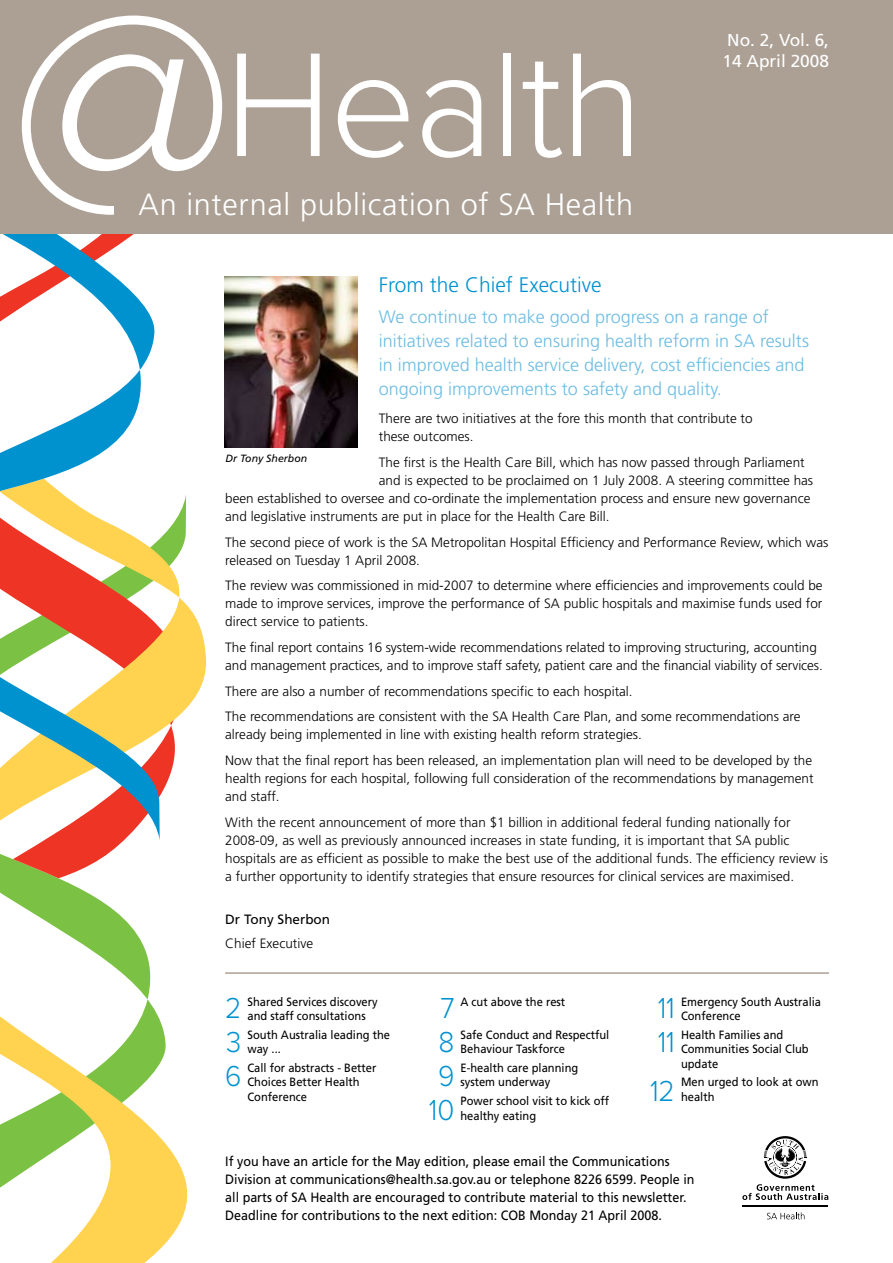
<style>
.page{position:relative;width:893px;height:1263px;background:#fff}
.page>*{position:absolute;margin:0;border:0;box-sizing:border-box;transform-origin:0 0}
.t1{font:300 153.45px "Proxima Nova";letter-spacing:-.02em;color:#fff}
.t2{font:300 30.75px "Frutiger";letter-spacing:.02em;color:#fff}
.t3{font:300 30px/34px "Proxima Nova";color:#0092cf;text-align:justify;scale:.93 1}
.t4{font:300 21px "Frutiger";color:#0092cf}
.t5{font:300 18px/24px "Frutiger";color:#6cbce3}
.t6{font:17.25px/21px "Frutiger";color:#fff}
.t7{font:300 13.5px/18px "Frutiger";color:#000}
.t8{font:13.5px/18px "Frutiger";color:#000;scale:.93 1}
.t9{font:13.5px "Frutiger";color:#000}
.t10{font:12px/14.4px "Frutiger";color:#000;scale:.93 1}
.t11{font:italic 10.5px "Frutiger";color:#000}
.s1{font-size:281.4px}
</style>
<div class="page">
<svg style="left:767px;top:1212px;width:37px;height:7px"></svg>
<hr style="left:742px;top:1205px;width:86px;height:2px;background:#000">
<svg style="left:742px;top:1136px;width:86px;height:64px"></svg>
<svg style="left:0;top:495px;width:207px;height:768px"></svg>
<svg style="left:0;top:234px;width:167px;height:606px"></svg>
<div style="left:0;top:0;width:893px;height:234px;background:#aca095"></div>
<hr style="left:225px;top:972px;width:604px;height:2px;background:#aca095">
<img style="left:225px;top:277px;width:133px;height:170px">
<h1 class="t1" style="left:12px;top:35px;width:633px"><span class="s1">@</span>Health</h1>
<h2 class="t2" style="left:139px;top:187px;width:496px">An internal publication of SA Health</h2>
<p class="t6" style="left:723px;top:29px;width:108px">No. 2, Vol. 6,<br>14 April 2008</p>
<h3 class="t4" style="left:379px;top:273px;width:224px">From the Chief Executive</h3>
<h3 class="t5" style="left:379px;top:305px;width:432px">We continue to make good progress on a range of initiatives related to ensuring health reform in SA results in improved health service delivery, cost efficiencies and ongoing improvements to safety and quality.</h3>
<p class="t7" style="left:379px;top:410px;width:375px">There are two initiatives at the fore this month that contribute to these outcomes.</p>
<p class="t7" style="left:379px;top:454px;width:427px">The first is the Health Care Bill, which has now passed through Parliament</p>
<p class="t7" style="left:379px;top:472px;width:436px">and is expected to be proclaimed on 1 July 2008. A steering committee has</p>
<p class="t7" style="left:225px;top:490px;width:587px">been established to oversee and co-ordinate the implementation process and ensure new governance</p>
<p class="t7" style="left:225px;top:508px;width:386px">and legislative instruments are put in place for the Health Care Bill.</p>
<p class="t7" style="left:225px;top:533px;width:605px">The second piece of work is the SA Metropolitan Hospital Efficiency and Performance Review, which was released on Tuesday 1 April 2008.</p>
<p class="t7" style="left:225px;top:577px;width:599px;text-align:justify">The review was commissioned in mid-2007 to determine where efficiencies and improvements could be made to improve services, improve the performance of SA public hospitals and maximise funds used for direct service to patients.</p>
<p class="t7" style="left:225px;top:639px;width:599px">The final report contains 16 system-wide recommendations related to improving structuring, accounting and management practices, and to improve staff safety, patient care and the financial viability of services.</p>
<p class="t7" style="left:225px;top:678px;width:577px;line-height:25.7px">There are also a number of recommendations specific to each hospital.<br>The recommendations are consistent with the SA Health Care Plan, and some recommendations are</p>
<p class="t7" style="left:225px;top:722px;width:588px;line-height:25.7px">already being implemented in line with existing health reform strategies.<br>Now that the final report has been released, an implementation plan will need to be developed by the</p>
<p class="t7" style="left:225px;top:769px;width:590px">health regions for each hospital, following full consideration of the recommendations by management and staff.</p>
<p class="t7" style="left:225px;top:813px;width:604px">With the recent announcement of more than $1 billion in additional federal funding nationally for 2008-09, as well as previously announced increases in state funding, it is important that SA public hospitals are as efficient as possible to make the best use of the additional funds. The efficiency review is a further opportunity to identify strategies that ensure resources for clinical services are maximised.</p>
<p class="t9" style="left:225px;top:912px;width:106px">Dr Tony Sherbon</p>
<p class="t7" style="left:225px;top:934px;width:89px">Chief Executive</p>
<p class="t11" style="left:226px;top:452px;width:83px">Dr Tony Sherbon</p>
<h3 class="t3" style="left:225px;top:992px;width:19px">2<br>3<br>6</h3>
<p class="t10" style="left:247px;top:995px;width:142px">Shared Services discovery and staff consultations</p>
<p class="t10" style="left:247px;top:1028px;width:155px">South Australia leading the way ...</p>
<p class="t10" style="left:247px;top:1061px;width:140px">Call for abstracts - Better<br>Choices Better Health<br>Conference</p>
<h3 class="t3" style="left:429px;top:992px;width:29px;text-align:center">7<br>8<br>9<br>10</h3>
<p class="t10" style="left:460px;top:995px;width:114px">A cut above the rest</p>
<p class="t10" style="left:460px;top:1028px;width:162px">Safe Conduct and Respectful<br>Behaviour Taskforce</p>
<p class="t10" style="left:460px;top:1061px;width:128px">E-health care planning system underway</p>
<p class="t10" style="left:460px;top:1094px;width:161px">Power school visit to kick off healthy eating</p>
<h3 class="t3" style="left:658px;top:992px;width:20px">11<br>11</h3>
<h3 class="t3" style="left:650px;top:1075px;width:28px">12</h3>
<p class="t10" style="left:681px;top:995px;width:152px">Emergency South Australia<br>Conference</p>
<p class="t10" style="left:681px;top:1028px;width:139px">Health Families and<br>Communities Social Club update</p>
<p class="t10" style="left:681px;top:1075px;width:150px">Men urged to look at own health</p>
<p class="t8" style="left:225px;top:1152px;width:506px">If you have an article for the May edition, please email the Communications Division at communications@health.sa.gov.au or telephone 8226 6599. People in all parts of SA Health are encouraged to contribute material to this newsletter.<br>Deadline for contributions to the next edition: COB Monday 21 April 2008.</p>
</div>
